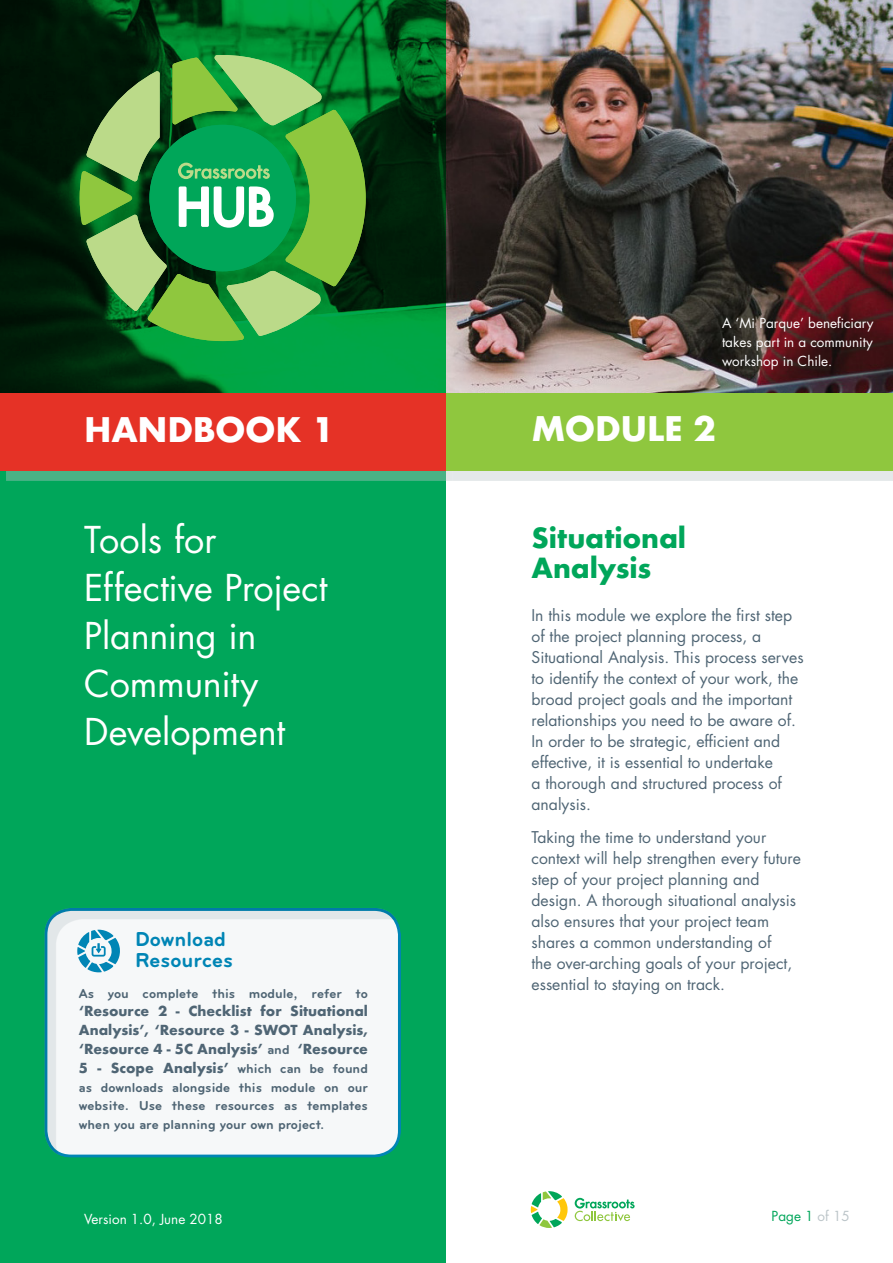
<style>
.page{position:relative;width:893px;height:1263px;background:#fff}
.page>*{position:absolute;margin:0;border:0;box-sizing:border-box;transform-origin:0 0}
.t1{font:36px/48px "Futura";letter-spacing:-.005em;color:#fff}
.t2{font:700 33px "Futura";letter-spacing:-.01em;color:#fff}
.t3{font:700 27px/30px "Futura";letter-spacing:-.005em;color:#00a65a}
.t4{font:700 21px/21px "Bryant";color:#0085b5}
.t5{font:15.75px/21px "Futura";color:#4f6574}
.t6{font:700 13.5px/18.8px "Bryant";color:#4f6574;text-align:justify}
.t7{font:700 13.5px/18.8px "Futura";color:#4f6574;text-align:justify}
.t8{font:13.5px/18.8px "Futura";color:#fff;text-align:justify}
.t9{font:13.5px "Futura";color:#00a65a}
.s1{font-family:"Bryant"}
.s2{color:#bcc5c9}
</style>
<div class="page">
<img style="left:446px;top:0;width:446px;height:393px">
<div style="left:0;top:396px;width:446px;height:867px;background:#00a65a"></div>
<svg style="left:0;top:0;width:446px;height:393px;background:#00491a"></svg>
<div style="left:6px;top:404px;width:447px;height:77px;background:#bcc5c9;opacity:.4"></div>
<div style="left:0;top:393px;width:446px;height:77px;background:#e53226"></div>
<div style="left:453px;top:404px;width:440px;height:77px;background:#bcc5c9;opacity:.4"></div>
<div style="left:446px;top:393px;width:447px;height:77px;background:#8fc73e"></div>
<svg style="left:531px;top:1191px;width:37px;height:37px"></svg>
<svg style="left:575px;top:1198px;width:60px;height:23px"></svg>
<svg style="left:80px;top:55px;width:286px;height:286px;background:#4c9e4c"></svg>
<div style="left:44px;top:906px;width:359px;height:252px;background:#bcc5c9;opacity:.3"></div>
<svg style="left:77px;top:930px;width:43px;height:42px;background:#84c2d9"></svg>
<h2 class="t2" style="left:84px;top:406px;width:252px">HANDBOOK 1</h2>
<h1 class="t1" style="left:84px;top:516px;width:245px">Tools for<br>Effective Project<br>Planning in<br>Community<br>Development</h1>
<h3 class="t4" style="left:135px;top:928px;width:100px">Download<br>Resources</h3>
<p class="t6" style="left:79px;top:984px;width:291px">As you complete this module, refer to</p>
<p class="t7" style="left:79px;top:1002px;width:291px">‘Resource 2 - Checklist for Situational Analysis’, ‘Resource 3 - SWOT Analysis, ‘Resource 4 - 5C Analysis’ <span class="s1">and</span> ‘Resource 5 - Scope Analysis’ <span class="s1">which can be found</span></p>
<p class="t6" style="left:79px;top:1078px;width:291px">as downloads alongside this module on our website. Use these resources as templates when you are planning your own project.</p>
<p class="t8" style="left:84px;top:1209px;width:140px">Version 1.0, June 2018</p>
<p class="t8" style="left:722px;top:314px;width:153px">A ‘Mi Parque’ beneficiary takes part in a community workshop in Chile.</p>
<h2 class="t2" style="left:531px;top:404px;width:186px">MODULE 2</h2>
<h3 class="t3" style="left:531px;top:522px;width:156px">Situational<br>Analysis</h3>
<p class="t5" style="left:531px;top:604px;width:274px">In this module we explore the first step of the project planning process, a Situational Analysis. This process serves to identify the context of your work, the broad project goals and the important relationships you need to be aware of.<br>In order to be strategic, efficient and effective, it is essential to undertake<br>a thorough and structured process of analysis.</p>
<p class="t5" style="left:531px;top:827px;width:271px">Taking the time to understand your context will help strengthen every future step of your project planning and design. A thorough situational analysis also ensures that your project team shares a common understanding of<br>the over-arching goals of your project, essential to staying on track.</p>
<p class="t9" style="left:772px;top:1207px;width:80px">Page 1 <span class="s2">of 15</span></p>
</div>
